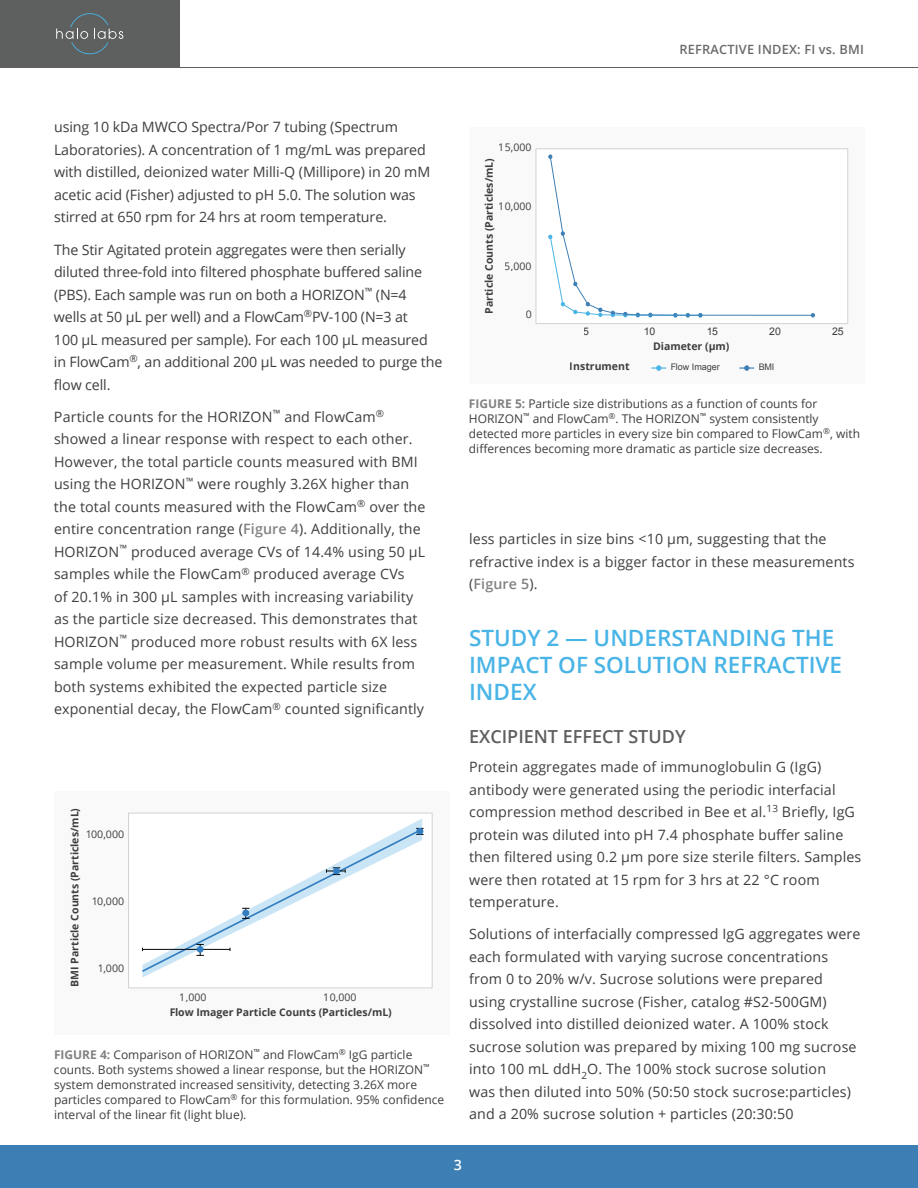
<style>
.page{position:relative;width:918px;height:1188px;background:#fff}
.page>*{position:absolute;margin:0;border:0;box-sizing:border-box;transform-origin:0 0}
.t1{font:600 22.5px/27px "Open Sans";color:#49b4e6}
.t2{font:600 18px "Open Sans";color:#5e605f}
.t3{font:14.25px/22.5px "Open Sans";letter-spacing:.01em;color:#3e3e3f}
.t4{font:14.25px/22.5px "Open Sans";letter-spacing:-.01em;color:#3e3e3f}
.t5{font:600 14.25px "Open Sans";color:#fff}
.t6{font:600 12.75px "Open Sans";letter-spacing:.015em;color:#6a6a69}
.t7{font:12px/15px "Open Sans";color:#3e3e3f}
.t8{font:700 10.5px "Open Sans";color:#3e3e3f}
.t9{font:10.5px "Open Sans";color:#3e3e3f}
.t10{font:10.5px "Arial";color:#3e3e3f}
.t11{font:9px "Arial";color:#3e3e3f}
.s1{font-weight:600;color:#828181}
.s2{font-weight:700;color:#828181}
</style>
<div class="page">
<div style="left:0;top:1145px;width:918px;height:43px;background:#3d7fb5"></div>
<div style="left:0;top:0;width:180px;height:68px;background:#5e605f"></div>
<svg style="left:56px;top:13px;width:67px;height:41px"></svg>
<div style="left:54px;top:792px;width:395px;height:243px;background:#f9f9f9"></div>
<div style="left:129px;top:813px;width:303px;height:175px;background:#fff"></div>
<svg style="left:142px;top:827px;width:282px;height:146px"></svg>
<div style="left:416px;top:828px;width:7px;height:7px;border:3px solid #337dc1;border-radius:50%"></div>
<div style="left:128px;top:813px;width:304px;height:175px;border:1px solid #d3d2d2"></div>
<div style="left:469px;top:127px;width:395px;height:257px;background:#f9f9f9"></div>
<div style="left:536px;top:149px;width:312px;height:175px;background:#fff"></div>
<svg style="left:548px;top:155px;width:267px;height:162px"></svg>
<svg style="left:651px;top:365px;width:15px;height:6px"></svg>
<svg style="left:739px;top:365px;width:15px;height:6px"></svg>
<div style="left:536px;top:149px;width:312px;height:175px;border:1px solid #d3d2d2"></div>
<hr style="left:0;top:67px;width:918px;height:1px;background:#5e605f">
<p class="t6" style="left:680px;top:41px;width:186px">REFRACTIVE INDEX: FI vs. BMI</p>
<p class="t3" style="left:54px;top:116px;width:378px">using 10 kDa MWCO Spectra/Por 7 tubing (Spectrum Laboratories). A concentration of 1 mg/mL was prepared with distilled, deionized water Milli-Q (Millipore) in 20 mM acetic acid (Fisher) adjusted to pH 5.0. The solution was stirred at 650 rpm for 24 hrs at room temperature.</p>
<p class="t4" style="left:54px;top:238px;width:390px">The Stir Agitated protein aggregates were then serially diluted three-fold into filtered phosphate buffered saline (PBS). Each sample was run on both a HORIZON<sup>™</sup> (N=4 wells at 50 μL per well) and a FlowCam<sup>®</sup>PV-100 (N=3 at<br>100 μL measured per sample). For each 100 μL measured in FlowCam<sup>®</sup>, an additional 200 μL was needed to purge the flow cell.</p>
<p class="t3" style="left:54px;top:405px;width:373px">Particle counts for the HORIZON<sup>™</sup> and FlowCam<sup>® </sup>showed a linear response with respect to each other.<br>However, the total particle counts measured with BMI using the HORIZON<sup>™</sup> were roughly 3.26X higher than the total counts measured with the FlowCam<sup>®</sup> over the entire concentration range (<span class="s1">Figure 4</span>). Additionally, the HORIZON<sup>™</sup> produced average CVs of 14.4% using 50 µL samples while the FlowCam<sup>®</sup> produced average CVs<br>of 20.1% in 300 µL samples with increasing variability as the particle size decreased. This demonstrates that HORIZON<sup>™</sup> produced more robust results with 6X less sample volume per measurement. While results from both systems exhibited the expected particle size exponential decay, the FlowCam<sup>®</sup> counted significantly</p>
<p class="t8" style="left:67px;top:987px;width:180px;rotate:-90deg">BMI Particle Counts (Particles/mL)</p>
<p class="t9" style="left:85px;top:827px;width:41px">100,000</p>
<p class="t9" style="left:91px;top:894px;width:34px">10,000</p>
<p class="t9" style="left:97px;top:961px;width:28px">1,000</p>
<p class="t9" style="left:180px;top:990px;width:28px">1,000</p>
<p class="t9" style="left:324px;top:990px;width:34px">10,000</p>
<p class="t8" style="left:169px;top:1004px;width:224px">Flow Imager Particle Counts (Particles/mL)</p>
<p class="t7" style="left:54px;top:1047px;width:392px"><span class="s2">Figure 4:</span> Comparison of HORIZON<sup>™</sup> and FlowCam<sup>®</sup> IgG particle counts. Both systems showed a linear response, but the HORIZON<sup>™ </sup>system demonstrated increased sensitivity, detecting 3.26X more particles compared to FlowCam<sup>®</sup> for this formulation. 95% confidence interval of the linear fit (light blue).</p>
<p class="t9" style="left:499px;top:140px;width:34px">15,000</p>
<p class="t8" style="left:481px;top:314px;width:157px;rotate:-90deg">Particle Counts (Particles/mL)</p>
<p class="t9" style="left:499px;top:199px;width:34px">10,000</p>
<p class="t9" style="left:505px;top:259px;width:28px">5,000</p>
<p class="t9" style="left:526px;top:307px;width:8px">0</p>
<p class="t10" style="left:584px;top:324px;width:7px">5</p>
<p class="t10" style="left:644px;top:324px;width:13px">10</p>
<p class="t10" style="left:706px;top:324px;width:13px">15</p>
<p class="t10" style="left:769px;top:324px;width:13px">20</p>
<p class="t10" style="left:832px;top:324px;width:13px">25</p>
<p class="t8" style="left:653px;top:339px;width:78px">Diameter (µm)</p>
<p class="t8" style="left:570px;top:359px;width:61px">Instrument</p>
<p class="t11" style="left:670px;top:361px;width:51px">Flow Imager</p>
<p class="t11" style="left:758px;top:361px;width:18px">BMI</p>
<p class="t7" style="left:469px;top:395px;width:393px"><span class="s2">Figure 5:</span> Particle size distributions as a function of counts for HORIZON<sup>™</sup> and FlowCam<sup>®</sup>. The HORIZON<sup>™</sup> system consistently detected more particles in every size bin compared to FlowCam<sup>®</sup>, with differences becoming more dramatic as particle size decreases.</p>
<p class="t3" style="left:469px;top:527px;width:387px">less particles in size bins &lt;10 µm, suggesting that the refractive index is a bigger factor in these measurements (<span class="s1">Figure 5</span>).</p>
<h1 class="t1" style="left:469px;top:624px;width:375px">STUDY 2 — UNDERSTANDING THE<br>IMPACT OF SOLUTION REFRACTIVE<br>INDEX</h1>
<p class="t2" style="left:469px;top:724px;width:218px">EXCIPIENT EFFECT STUDY</p>
<p class="t3" style="left:469px;top:755px;width:394px">Protein aggregates made of immunoglobulin G (IgG) antibody were generated using the periodic interfacial compression method described in Bee et al.<sup>13</sup> Briefly, IgG protein was diluted into pH 7.4 phosphate buffer saline then filtered using 0.2 μm pore size sterile filters. Samples were then rotated at 15 rpm for 3 hrs at 22 °C room temperature.</p>
<p class="t3" style="left:469px;top:923px;width:393px">Solutions of interfacially compressed IgG aggregates were each formulated with varying sucrose concentrations from 0 to 20% w/v. Sucrose solutions were prepared using crystalline sucrose (Fisher, catalog #S2-500GM) dissolved into distilled deionized water. A 100% stock sucrose solution was prepared by mixing 100 mg sucrose into 100 mL ddH<sub>2</sub>O. The 100% stock sucrose solution<br>was then diluted into 50% (50:50 stock sucrose:particles) and a 20% sucrose solution + particles (20:30:50</p>
<p class="t5" style="left:454px;top:1155px;width:10px">3</p>
</div>
